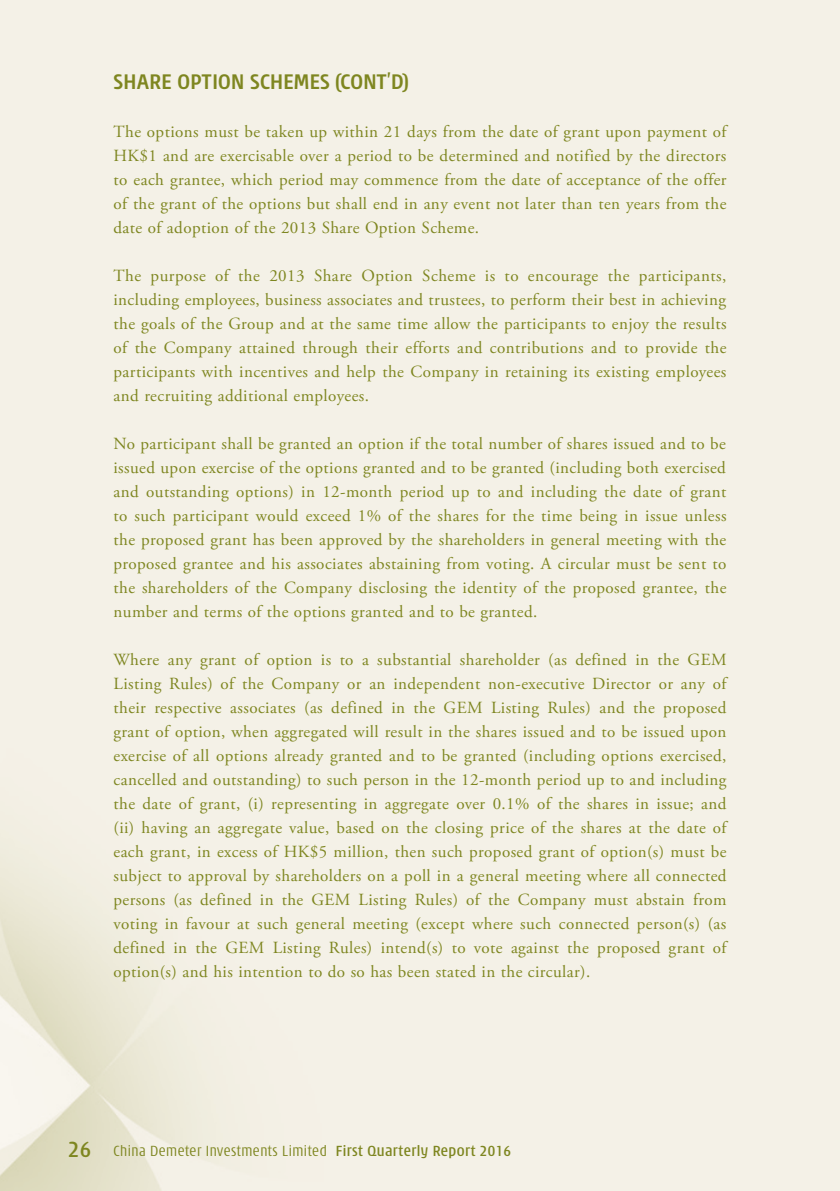
<style>
.page{position:relative;width:840px;height:1191px;background:#fff}
.page>*{position:absolute;margin:0;border:0;box-sizing:border-box;transform-origin:0 0}
.Heading_1{font:700 condensed 23px "Modena";letter-spacing:.015em;color:#7e8620}
.Body_Text{font:17px/24px "Adobe Garamond Pro";letter-spacing:.025em;color:#7e8620;text-align:justify}
.t1{font:300 condensed 16px "Modena";letter-spacing:.03em;color:#7e8620}
.s1{font-weight:500;font-size:24px}
.s2{font-weight:500}
</style>
<div class="page">
<p class="Heading_1" style="left:113px;top:70px;width:296px">SHARE OPTION SCHEMES (CONT’D)</p>
<p class="Body_Text" style="left:113px;top:120px;width:614px">The options must be taken up within 21 days from the date of grant upon payment of HK$1 and are exercisable over a period to be determined and notified by the directors to each grantee, which period may commence from the date of acceptance of the offer of the grant of the options but shall end in any event not later than ten years from the date of adoption of the 2013 Share Option Scheme.</p>
<p class="Body_Text" style="left:113px;top:264px;width:614px">The purpose of the 2013 Share Option Scheme is to encourage the participants, including employees, business associates and trustees, to perform their best in achieving the goals of the Group and at the same time allow the participants to enjoy the results of the Company attained through their efforts and contributions and to provide the participants with incentives and help the Company in retaining its existing employees and recruiting additional employees.</p>
<p class="Body_Text" style="left:113px;top:432px;width:614px">No participant shall be granted an option if the total number of shares issued and to be issued upon exercise of the options granted and to be granted (including both exercised and outstanding options) in 12-month period up to and including the date of grant to such participant would exceed 1% of the shares for the time being in issue unless the proposed grant has been approved by the shareholders in general meeting with the proposed grantee and his associates abstaining from voting. A circular must be sent to the shareholders of the Company disclosing the identity of the proposed grantee, the number and terms of the options granted and to be granted.</p>
<p class="Body_Text" style="left:113px;top:648px;width:614px">Where any grant of option is to a substantial shareholder (as defined in the GEM Listing Rules) of the Company or an independent non-executive Director or any of their respective associates (as defined in the GEM Listing Rules) and the proposed grant of option, when aggregated will result in the shares issued and to be issued upon exercise of all options already granted and to be granted (including options exercised, cancelled and outstanding) to such person in the 12-month period up to and including the date of grant, (i) representing in aggregate over 0.1% of the shares in issue; and (ii) having an aggregate value, based on the closing price of the shares at the date of each grant, in excess of HK$5 million, then such proposed grant of option(s) must be subject to approval by shareholders on a poll in a general meeting where all connected persons (as defined in the GEM Listing Rules) of the Company must abstain from voting in favour at such general meeting (except where such connected person(s) (as defined in the GEM Listing Rules) intend(s) to vote against the proposed grant of option(s) and his intention to do so has been stated in the circular).</p>
<p class="t1" style="left:68px;top:1143px;width:444px"><span class="s1">26</span> China Demeter Investments Limited <span class="s2">First Quarterly Report 2016</span></p>
</div>
